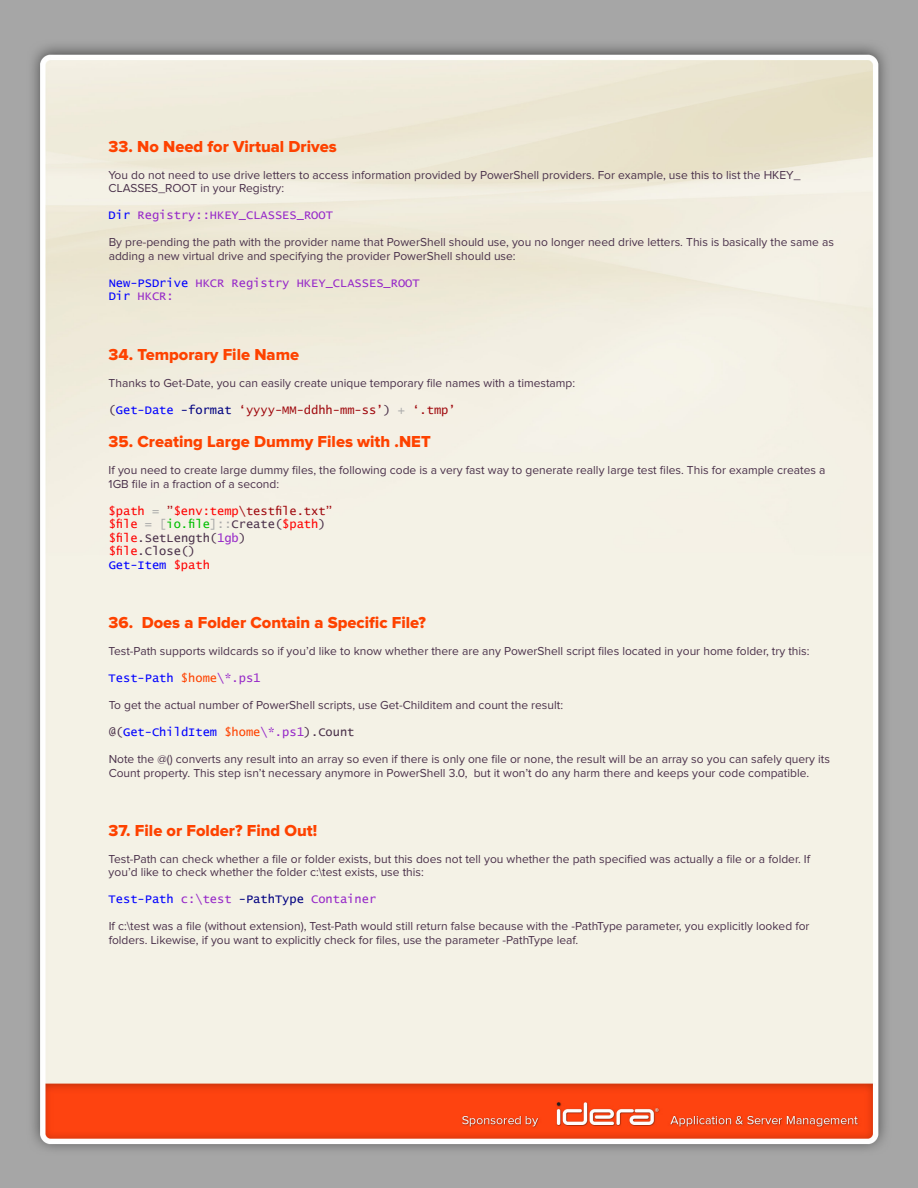
<style>
.page{position:relative;width:918px;height:1188px;background:#fff}
.page>*{position:absolute;margin:0;border:0;box-sizing:border-box;transform-origin:0 0}
.t1{font:16.5px "Proxima Nova Extrabld";color:#fe4200}
.t2{font:12px/13.5px "Proxima Nova";color:#4b324b}
.t3{font:12px/13.5px "Lucida Console";color:#9628c8}
.t4{font:12px/13.5px "Lucida Console";color:#f00}
.t5{font:12px "Lucida Console";color:#00f}
.t6{font:12px "Lucida Console";color:#a00a0f}
.s1{color:#00f}
.s2{color:#4b324b}
.s3{color:#000080}
.s4{color:#a9a9a9}
.s5{color:#a00a0f}
.s6{color:#00be00}
.s7{color:#9628c8}
.s8{color:#fe4200}
</style>
<div class="page">
<img style="left:0;top:0;width:918px;height:1188px">
<h1 class="t1" style="left:109px;top:137px;width:230px">33. No Need for Virtual Drives</h1>
<p class="t2" style="left:109px;top:169px;width:693px">You do not need to use drive letters to access information provided by PowerShell providers. For example, use this to list the HKEY_<br>CLASSES_ROOT in your Registry:</p>
<p class="t3" style="left:109px;top:209px;width:226px"><span class="s1">Dir</span> Registry::HKEY_CLASSES_ROOT</p>
<p class="t2" style="left:109px;top:236px;width:727px">By pre-pending the path with the provider name that PowerShell should use, you no longer need drive letters. This is basically the same as adding a new virtual drive and specifying the provider PowerShell should use:</p>
<p class="t3" style="left:109px;top:277px;width:313px"><span class="s1">New-PSDrive</span> HKCR Registry HKEY_CLASSES_ROOT<br><span class="s1">Dir</span> HKCR:</p>
<h1 class="t1" style="left:109px;top:345px;width:192px">34. Temporary File Name</h1>
<p class="t2" style="left:109px;top:376px;width:468px">Thanks to Get-Date, you can easily create unique temporary file names with a timestamp:</p>
<p class="t6" style="left:109px;top:404px;width:349px"><span class="s2">(</span><span class="s1">Get-Date</span> <span class="s3">-format</span> ‘yyyy-MM-ddhh-mm-ss’<span class="s2">)</span> <span class="s4">+</span> ‘.tmp’</p>
<h1 class="t1" style="left:109px;top:432px;width:324px">35. Creating Large Dummy Files with .NET</h1>
<p class="t2" style="left:109px;top:464px;width:718px">If you need to create large dummy files, the following code is a very fast way to generate really large test files. This for example creates a<br>1GB file in a fraction of a second:</p>
<p class="t4" style="left:109px;top:504px;width:226px">$path <span class="s4">=</span> <span class="s5">”</span>$env:temp<span class="s5">\testfile.txt” </span>$file <span class="s4">= [</span><span class="s6">io.file</span><span class="s4">]::</span><span class="s2">Create(</span>$path<span class="s2">) </span>$file<span class="s2">.SetLength(</span><span class="s7">1gb</span><span class="s2">) </span>$file<span class="s2">.Close()<br></span><span class="s1">Get-Item</span> $path</p>
<h1 class="t1" style="left:109px;top:613px;width:319px">36. Does a Folder Contain a Specific File?</h1>
<p class="t2" style="left:109px;top:645px;width:702px">Test-Path supports wildcards so if you’d like to know whether there are any PowerShell script files located in your home folder, try this:</p>
<p class="t5" style="left:109px;top:673px;width:153px">Test-Path <span class="s8">$home</span><span class="s7">\*.ps1</span></p>
<p class="t2" style="left:109px;top:699px;width:456px">To get the actual number of PowerShell scripts, use Get-Childitem and count the result:</p>
<p class="t5" style="left:109px;top:727px;width:247px"><span class="s2">@(</span>Get-ChildItem <span class="s8">$home</span><span class="s7">\*.ps1</span><span class="s2">).Count</span></p>
<p class="t2" style="left:109px;top:753px;width:723px">Note the @() converts any result into an array so even if there is only one file or none, the result will be an array so you can safely query its<br>Count property. This step isn’t necessary anymore in PowerShell 3.0, but it won’t do any harm there and keeps your code compatible.</p>
<h1 class="t1" style="left:109px;top:821px;width:210px">37. File or Folder? Find Out!</h1>
<p class="t2" style="left:109px;top:853px;width:703px">Test-Path can check whether a file or folder exists, but this does not tell you whether the path specified was actually a file or a folder. If you’d like to check whether the folder c:\test exists, use this:</p>
<p class="t3" style="left:109px;top:893px;width:269px"><span class="s1">Test-Path</span> c:\test <span class="s3">-PathType</span> Container</p>
<p class="t2" style="left:109px;top:920px;width:702px">If c:\test was a file (without extension), Test-Path would still return false because with the -PathType parameter, you explicitly looked for folders. Likewise, if you want to explicitly check for files, use the parameter -PathType leaf.</p>
</div>
